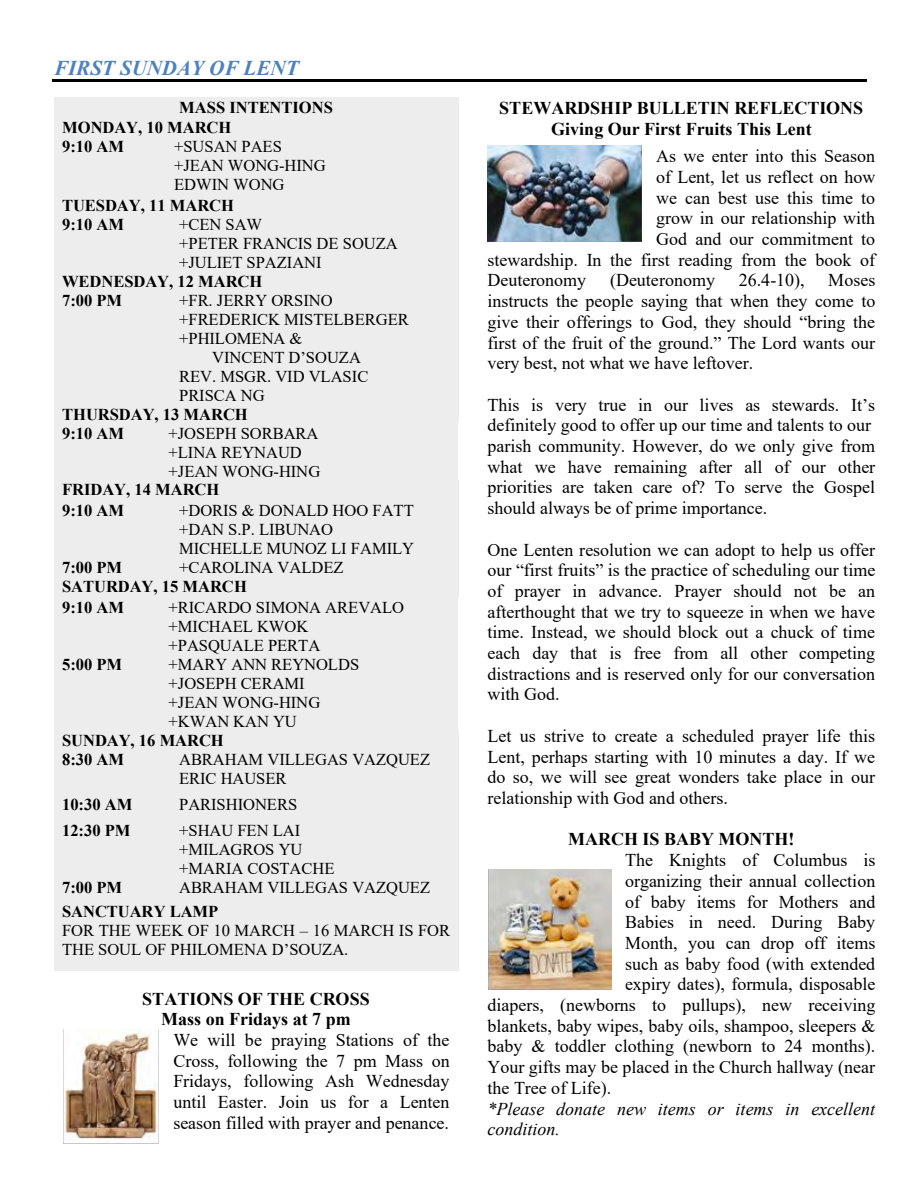
<style>
.page{position:relative;width:918px;height:1188px;background:#fff}
.page>*{position:absolute;margin:0;border:0;box-sizing:border-box;transform-origin:0 0}
.t1{font:italic 700 21px "Times New Roman";color:#4f81bd}
.t2{font:18px/20.7px "Times New Roman";color:#000;text-align:justify}
.t3{font:700 18px/20.5px "Times New Roman";color:#000;text-align:center}
.t4{font:italic 18px/20.7px "Times New Roman";color:#000}
.t5{font:16.5px/19px "Times New Roman";letter-spacing:-.005em;color:#000}
.t6{font:700 16.5px/18.9px "Times New Roman";letter-spacing:-.005em;color:#000}
</style>
<div class="page">
<hr style="left:52px;top:80px;width:814px;height:2px;background:#000">
<img style="left:488px;top:146px;width:154px;height:96px">
<img style="left:63px;top:1029px;width:96px;height:115px">
<img style="left:488px;top:869px;width:123px;height:121px">
<div style="left:54px;top:97px;width:404px;height:40px;background:#ededee"></div>
<div style="left:54px;top:137px;width:112px;height:59px;background:#ededee"></div>
<div style="left:166px;top:137px;width:292px;height:59px;background:#ededee"></div>
<div style="left:54px;top:196px;width:404px;height:19px;background:#ededee"></div>
<div style="left:54px;top:215px;width:117px;height:56px;background:#ededee"></div>
<div style="left:171px;top:215px;width:287px;height:56px;background:#ededee"></div>
<div style="left:54px;top:271px;width:404px;height:19px;background:#ededee"></div>
<div style="left:54px;top:290px;width:117px;height:114px;background:#ededee"></div>
<div style="left:171px;top:290px;width:287px;height:114px;background:#ededee"></div>
<div style="left:54px;top:404px;width:404px;height:19px;background:#ededee"></div>
<div style="left:54px;top:423px;width:106px;height:57px;background:#ededee"></div>
<div style="left:160px;top:423px;width:298px;height:57px;background:#ededee"></div>
<div style="left:54px;top:480px;width:404px;height:21px;background:#ededee"></div>
<div style="left:54px;top:501px;width:117px;height:57px;background:#ededee"></div>
<div style="left:171px;top:501px;width:287px;height:57px;background:#ededee"></div>
<div style="left:54px;top:558px;width:117px;height:19px;background:#ededee"></div>
<div style="left:171px;top:558px;width:287px;height:19px;background:#ededee"></div>
<div style="left:54px;top:577px;width:404px;height:21px;background:#ededee"></div>
<div style="left:54px;top:598px;width:106px;height:57px;background:#ededee"></div>
<div style="left:160px;top:598px;width:298px;height:57px;background:#ededee"></div>
<div style="left:54px;top:655px;width:106px;height:76px;background:#ededee"></div>
<div style="left:160px;top:655px;width:298px;height:76px;background:#ededee"></div>
<div style="left:54px;top:731px;width:404px;height:19px;background:#ededee"></div>
<div style="left:54px;top:750px;width:117px;height:45px;background:#ededee"></div>
<div style="left:171px;top:750px;width:287px;height:45px;background:#ededee"></div>
<div style="left:54px;top:795px;width:117px;height:26px;background:#ededee"></div>
<div style="left:171px;top:795px;width:287px;height:26px;background:#ededee"></div>
<div style="left:54px;top:821px;width:117px;height:56px;background:#ededee"></div>
<div style="left:171px;top:821px;width:287px;height:56px;background:#ededee"></div>
<div style="left:54px;top:877px;width:117px;height:25px;background:#ededee"></div>
<div style="left:171px;top:877px;width:287px;height:25px;background:#ededee"></div>
<div style="left:54px;top:902px;width:404px;height:69px;background:#ededee"></div>
<p class="t1" style="left:54px;top:53px;width:246px">FIRST SUNDAY OF LENT</p>
<p class="t6" style="left:62px;top:96px;width:272px;line-height:20.7px;text-indent:117px">MASS INTENTIONS<br>MONDAY, 10 MARCH</p>
<p class="t6" style="left:62px;top:137px;width:64px">9:10 AM</p>
<p class="t5" style="left:174px;top:137px;width:153px">+SUSAN PAES +JEAN WONG-HING<br>EDWIN WONG</p>
<p class="t6" style="left:62px;top:195px;width:173px">TUESDAY, 11 MARCH<br>9:10 AM</p>
<p class="t5" style="left:179px;top:214px;width:220px">+CEN SAW<br>+PETER FRANCIS DE SOUZA +JULIET SPAZIANI</p>
<p class="t6" style="left:62px;top:271px;width:202px">WEDNESDAY, 12 MARCH<br>7:00 PM</p>
<p class="t5" style="left:179px;top:290px;width:155px">+FR. JERRY ORSINO</p>
<p class="t5" style="left:179px;top:309px;width:231px">+FREDERICK MISTELBERGER</p>
<p class="t5" style="left:179px;top:328px;width:125px">+PHILOMENA &amp;</p>
<p class="t5" style="left:212px;top:347px;width:150px">VINCENT D’SOUZA</p>
<p class="t5" style="left:179px;top:366px;width:191px">REV. MSGR. VID VLASIC</p>
<p class="t5" style="left:179px;top:385px;width:87px">PRISCA NG</p>
<p class="t6" style="left:62px;top:404px;width:187px">THURSDAY, 13 MARCH<br>9:10 AM</p>
<p class="t5" style="left:169px;top:423px;width:153px">+JOSEPH SORBARA +LINA REYNAUD +JEAN WONG-HING</p>
<p class="t6" style="left:62px;top:479px;width:159px;line-height:20.7px">FRIDAY, 14 MARCH<br>9:10 AM</p>
<p class="t5" style="left:179px;top:501px;width:237px">+DORIS &amp; DONALD HOO FATT +DAN S.P. LIBUNAO<br>MICHELLE MUNOZ LI FAMILY</p>
<p class="t6" style="left:62px;top:558px;width:62px">7:00 PM</p>
<p class="t5" style="left:179px;top:558px;width:166px">+CAROLINA VALDEZ</p>
<p class="t6" style="left:62px;top:575px;width:186px;line-height:21.3px">SATURDAY, 15 MARCH<br>9:10 AM</p>
<p class="t5" style="left:169px;top:598px;width:237px">+RICARDO SIMONA AREVALO +MICHAEL KWOK +PASQUALE PERTA</p>
<p class="t6" style="left:62px;top:655px;width:62px">5:00 PM</p>
<p class="t5" style="left:169px;top:655px;width:192px">+MARY ANN REYNOLDS +JOSEPH CERAMI<br>+JEAN WONG-HING +KWAN KAN YU</p>
<p class="t6" style="left:62px;top:731px;width:163px">SUNDAY, 16 MARCH<br>8:30 AM</p>
<p class="t5" style="left:179px;top:750px;width:253px">ABRAHAM VILLEGAS VAZQUEZ<br>ERIC HAUSER</p>
<p class="t6" style="left:62px;top:794px;width:72px">10:30 AM</p>
<p class="t5" style="left:179px;top:794px;width:120px">PARISHIONERS</p>
<p class="t6" style="left:62px;top:820px;width:70px">12:30 PM</p>
<p class="t5" style="left:179px;top:820px;width:157px">+SHAU FEN LAI +MILAGROS YU +MARIA COSTACHE</p>
<p class="t6" style="left:62px;top:877px;width:62px">7:00 PM</p>
<p class="t5" style="left:179px;top:877px;width:253px">ABRAHAM VILLEGAS VAZQUEZ</p>
<p class="t6" style="left:62px;top:901px;width:158px">SANCTUARY LAMP</p>
<p class="t5" style="left:62px;top:920px;width:390px">FOR THE WEEK OF 10 MARCH – 16 MARCH IS FOR<br>THE SOUL OF PHILOMENA D’SOUZA.</p>
<p class="t3" style="left:142px;top:988px;width:229px">STATIONS OF THE CROSS<br>Mass on Fridays at 7 pm</p>
<p class="t2" style="left:173px;top:1029px;width:278px">We will be praying Stations of the Cross, following the 7 pm Mass on Fridays, following Ash Wednesday until Easter. Join us for a Lenten season filled with prayer and penance.</p>
<p class="t3" style="left:499px;top:97px;width:366px">STEWARDSHIP BULLETIN REFLECTIONS<br>Giving Our First Fruits This Lent</p>
<p class="t2" style="left:656px;top:145px;width:220px">As we enter into this Season</p>
<p class="t2" style="left:656px;top:166px;width:221px">of Lent, let us reflect on how</p>
<p class="t2" style="left:656px;top:187px;width:221px">we can best use this time to</p>
<p class="t2" style="left:656px;top:207px;width:221px">grow in our relationship with</p>
<p class="t2" style="left:656px;top:228px;width:221px">God and our commitment to</p>
<p class="t2" style="left:488px;top:249px;width:389px">stewardship. In the first reading from the book of</p>
<p class="t2" style="left:488px;top:269px;width:100px">Deuteronomy</p>
<p class="t2" style="left:610px;top:269px;width:107px">(Deuteronomy</p>
<p class="t2" style="left:739px;top:269px;width:67px">26.4-10),</p>
<p class="t2" style="left:488px;top:269px;width:389px;text-indent:341px">Moses instructs the people saying that when they come to give their offerings to God, they should “bring the first of the fruit of the ground.” The Lord wants our very best, not what we have leftover.</p>
<p class="t2" style="left:488px;top:394px;width:389px;text-align:left">This is very true in our lives as stewards. It’s definitely good to offer up our time and talents to our parish community. However, do we only give from what we have remaining after all of our other priorities are taken care of? To serve the Gospel should always be of prime importance.</p>
<p class="t2" style="left:488px;top:539px;width:389px">One Lenten resolution we can adopt to help us offer our “first fruits” is the practice of scheduling our time of prayer in advance. Prayer should not be an afterthought that we try to squeeze in when we have time. Instead, we should block out a chuck of time each day that is free from all other competing distractions and is reserved only for our conversation with God.</p>
<p class="t2" style="left:488px;top:725px;width:389px">Let us strive to create a scheduled prayer life this Lent, perhaps starting with 10 minutes a day. If we do so, we will see great wonders take place in our relationship with God and others.</p>
<p class="t3" style="left:568px;top:829px;width:228px">MARCH IS BABY MONTH!</p>
<p class="t2" style="left:625px;top:849px;width:252px">The Knights of Columbus is</p>
<p class="t2" style="left:625px;top:870px;width:252px">organizing their annual collection</p>
<p class="t2" style="left:625px;top:891px;width:252px">of baby items for Mothers and</p>
<p class="t2" style="left:625px;top:911px;width:252px">Babies in need. During Baby</p>
<p class="t2" style="left:625px;top:932px;width:252px">Month, you can drop off items</p>
<p class="t2" style="left:625px;top:953px;width:252px">such as baby food (with extended</p>
<p class="t2" style="left:625px;top:973px;width:252px">expiry dates), formula, disposable</p>
<p class="t2" style="left:488px;top:994px;width:389px">diapers, (newborns to pullups), new receiving</p>
<p class="t2" style="left:488px;top:1015px;width:389px">blankets, baby wipes, baby oils, shampoo, sleepers &amp;</p>
<p class="t2" style="left:488px;top:1035px;width:389px">baby &amp; toddler clothing (newborn to 24 months).</p>
<p class="t2" style="left:488px;top:1056px;width:389px">Your gifts may be placed in the Church hallway (near</p>
<p class="t2" style="left:488px;top:1077px;width:125px">the Tree of Life).</p>
<p class="t4" style="left:488px;top:1098px;width:389px">*Please donate new items or items in excellent condition.</p>
</div>
